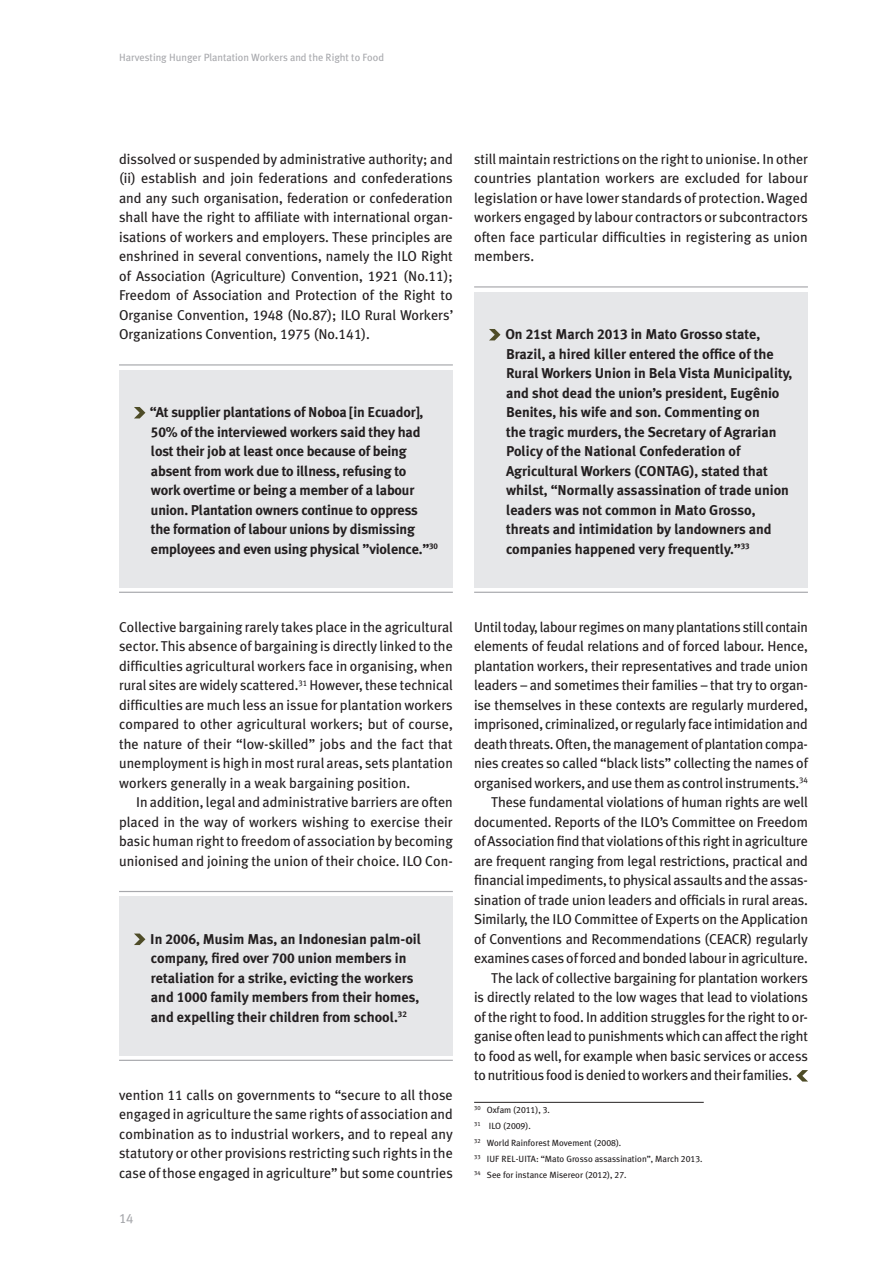
<style>
.page{position:relative;width:893px;height:1263px;background:#fff}
.page>*{position:absolute;margin:0;border:0;box-sizing:border-box;transform-origin:0 0}
.t1{font:14.25px/19.5px "Meta Plus";letter-spacing:-.01em;color:#231f20;text-align:justify}
.t2{font:700 14.25px/19.5px "Meta Plus";color:#231f20}
.t3{font:13.5px "Meta Plus Book Caps";color:#a8a9ad}
.t4{font:10.5px "Meta Plus";color:#a8a9ad}
.t5{font:9px/16.2px "Meta Plus";color:#231f20}
.s1{font-family:"Meta Plus Book Caps"}
.s2{font-family:"Meta Plus Bold Caps";font-weight:400}
</style>
<div class="page">
<div style="left:119px;top:896px;width:334px;height:159px;background:#e6e7e9"></div>
<svg style="left:134px;top:933px;width:11px;height:12px"></svg>
<hr style="left:119px;top:891px;width:334px;height:1px;background:#a8a9ad">
<hr style="left:119px;top:1060px;width:334px;height:1px;background:#a8a9ad">
<div style="left:119px;top:370px;width:334px;height:217px;background:#e6e7e9"></div>
<svg style="left:134px;top:407px;width:11px;height:11px"></svg>
<hr style="left:119px;top:364px;width:334px;height:1px;background:#a8a9ad">
<hr style="left:119px;top:592px;width:334px;height:1px;background:#a8a9ad">
<div style="left:474px;top:292px;width:334px;height:295px;background:#e6e7e9"></div>
<svg style="left:489px;top:329px;width:11px;height:11px"></svg>
<hr style="left:474px;top:286px;width:334px;height:1px;background:#a8a9ad">
<hr style="left:474px;top:592px;width:334px;height:1px;background:#a8a9ad">
<svg style="left:797px;top:1070px;width:11px;height:11px"></svg>
<hr style="left:474px;top:1102px;width:230px;height:1px;background:#231f20">
<p class="t4" style="left:119px;top:54px;width:267px">Harvesting Hunger Plantation Workers and the Right to Food</p>
<p class="t1" style="left:119px;top:150px;width:336px">dissolved or suspended by administrative authority; and (ii) establish and join federations and confederations and any such organisation, federation or confederation shall have the right to affiliate with international organ&shy;isations of workers and employers. These principles are enshrined in several conventions, namely the ILO Right of Association (Agriculture) Convention, <span class="s1">1921</span> (No.<span class="s1">11</span>); Freedom of Association and Protection of the Right to Organise Convention, <span class="s1">1948</span> (No.<span class="s1">87</span>); ILO Rural Workers’ Organizations Convention, <span class="s1">1975</span> (No.<span class="s1">141</span>).</p>
<p class="t2" style="left:150px;top:404px;width:290px">“At supplier plantations of Noboa [in Ecuador], <span class="s2">50</span>% of the interviewed workers said they had lost their job at least once because of being absent from work due to illness, refusing to work overtime or being a member of a labour union. Plantation owners continue to oppress the formation of labour unions by dismissing employees and even using physical ”violence.”<sup>30</sup></p>
<p class="t1" style="left:474px;top:150px;width:335px">still maintain restrictions on the right to unionise. In other countries plantation workers are excluded for labour legislation or have lower standards of protection. Waged workers engaged by labour contractors or subcontractors often face particular difficulties in registering as union members.</p>
<p class="t2" style="left:505px;top:326px;width:289px">On <span class="s2">21</span>st March <span class="s2">2013</span> in Mato Grosso state, Brazil, a hired killer entered the office of the Rural Workers Union in Bela Vista Municipality, and shot dead the union’s president, Eugênio Benites, his wife and son. Commenting on<br>the tragic murders, the Secretary of Agrarian Policy of the National Confederation of Agricultural Workers (CONTAG), stated that whilst, “Normally assassination of trade union leaders was not common in Mato Grosso, threats and intimidation by landowners and companies happened very frequently.”<sup>33</sup></p>
<p class="t1" style="left:119px;top:618px;width:335px">Collective bargaining rarely takes place in the agricultural sector. This absence of bargaining is directly linked to the difficulties agricultural workers face in organising, when rural sites are widely scattered.<sup>31</sup> However, these technical difficulties are much less an issue for plantation workers compared to other agricultural workers; but of course, the nature of their “low-skilled” jobs and the fact that unemployment is high in most rural areas, sets plantation workers generally in a weak bargaining position.</p>
<p class="t1" style="left:119px;top:794px;width:335px;text-indent:17px">In addition, legal and administrative barriers are often placed in the way of workers wishing to exercise their basic human right to freedom of association by becoming unionised and joining the union of their choice. ILO Con-</p>
<p class="t2" style="left:150px;top:930px;width:272px">In <span class="s2">2006</span>, Musim Mas, an Indonesian palm-oil company, fired over <span class="s2">700</span> union members in retaliation for a strike, evicting the workers and <span class="s2">1000</span> family members from their homes, and expelling their children from school.<sup>32</sup></p>
<p class="t1" style="left:119px;top:1086px;width:335px">vention <span class="s1">11</span> calls on governments to “secure to all those engaged in agriculture the same rights of association and combination as to industrial workers, and to repeal any statutory or other provisions restricting such rights in the case of those engaged in agriculture” but some countries</p>
<p class="t3" style="left:119px;top:1210px;width:16px">14</p>
<p class="t1" style="left:474px;top:618px;width:335px">Until today, labour regimes on many plantations still contain</p>
<p class="t1" style="left:474px;top:638px;width:335px">elements of feudal relations and of forced labour. Hence,</p>
<p class="t1" style="left:474px;top:657px;width:335px">plantation workers, their representatives and trade union</p>
<p class="t1" style="left:474px;top:677px;width:335px">leaders – and sometimes their families – that try to organ-</p>
<p class="t1" style="left:474px;top:696px;width:335px">ise themselves in these contexts are regularly murdered,</p>
<p class="t1" style="left:474px;top:716px;width:335px">imprisoned, criminalized, or regularly face intimidation and</p>
<p class="t1" style="left:474px;top:735px;width:335px">death threats. Often, the management of plantation compa-</p>
<p class="t1" style="left:474px;top:755px;width:335px">nies creates so called “black lists” collecting the names of</p>
<p class="t1" style="left:474px;top:774px;width:335px">organised workers, and use them as control instruments.<sup>34</sup></p>
<p class="t1" style="left:491px;top:794px;width:318px">These fundamental violations of human rights are well</p>
<p class="t1" style="left:474px;top:813px;width:335px">documented. Reports of the ILO’s Committee on Freedom</p>
<p class="t1" style="left:474px;top:833px;width:335px">of Association find that violations of this right in agriculture</p>
<p class="t1" style="left:474px;top:852px;width:335px">are frequent ranging from legal restrictions, practical and</p>
<p class="t1" style="left:474px;top:872px;width:335px">financial impediments, to physical assaults and the assas-</p>
<p class="t1" style="left:474px;top:891px;width:335px">sination of trade union leaders and officials in rural areas.</p>
<p class="t1" style="left:474px;top:911px;width:335px">Similarly, the ILO Committee of Experts on the Application</p>
<p class="t1" style="left:474px;top:930px;width:335px">of Conventions and Recommendations (CEACR) regularly</p>
<p class="t1" style="left:474px;top:950px;width:335px">examines cases of forced and bonded labour in agriculture.</p>
<p class="t1" style="left:491px;top:969px;width:318px">The lack of collective bargaining for plantation workers</p>
<p class="t1" style="left:474px;top:989px;width:335px">is directly related to the low wages that lead to violations</p>
<p class="t1" style="left:474px;top:1008px;width:335px">of the right to food. In addition struggles for the right to or-</p>
<p class="t1" style="left:474px;top:1028px;width:335px">ganise often lead to punishments which can affect the right</p>
<p class="t1" style="left:474px;top:1047px;width:335px">to food as well, for example when basic services or access</p>
<p class="t1" style="left:474px;top:1067px;width:320px">to nutritious food is denied to workers and their families.</p>
<p class="t5" style="left:474px;top:1102px;width:230px"><sup>30</sup> Oxfam (<span class="s1">2011</span>), <span class="s1">3</span>.<br><sup>31</sup> ILO (<span class="s1">2009</span>).<br><sup>32</sup> World Rainforest Movement (<span class="s1">2008</span>).<br><sup>33</sup> IUF REL-UITA: “Mato Grosso assassination”, March <span class="s1">2013</span>.<br><sup>34</sup> See for instance Misereor (<span class="s1">2012</span>), <span class="s1">27.</span></p>
</div>
